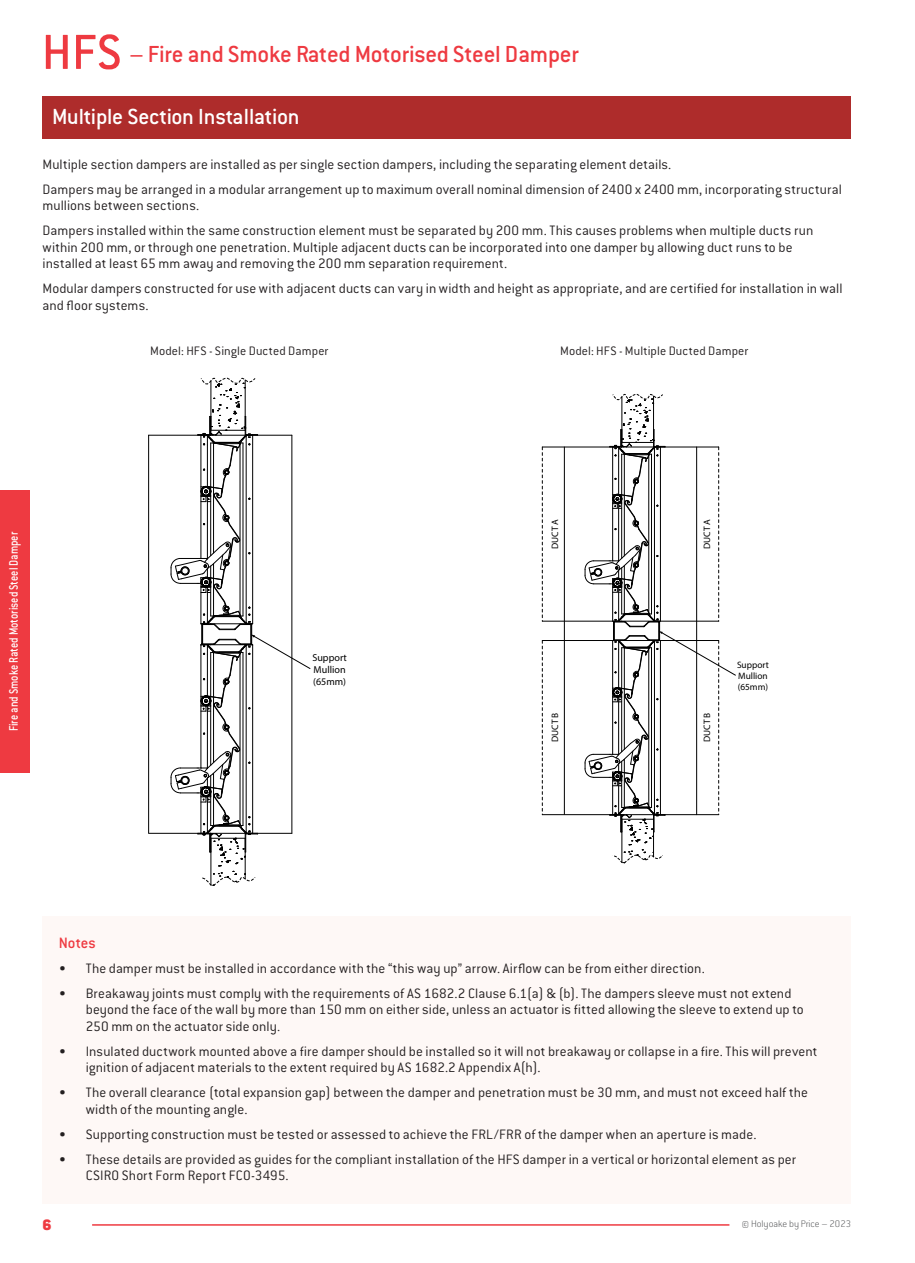
<style>
.page{position:relative;width:915px;height:1263px;background:#fff}
.page>*{position:absolute;margin:0;border:0;box-sizing:border-box;transform-origin:0 0}
.t1{font:25.5px "Conduit ITC Medium";letter-spacing:-.01em;color:#ee3a41}
.t2{font:24px "Conduit ITC Medium";letter-spacing:-.015em;color:#fff}
.Body_Bold{font:16.5px "Conduit ITC Medium";letter-spacing:.005em;color:#ee3a41}
.t3{font:16.5px "Conduit ITC Black";color:#ee3a41}
.t4{font:15px/16.5px "Conduit ITC Light";letter-spacing:.005em;color:#231f20}
.Sub-sub_heads_-_R{font:13.5px "Conduit ITC Light";letter-spacing:.01em;color:#231f20}
.t5{font:13.5px "Conduit ITC Medium";color:#fff;scale:.85 1}
.t6{font:300 10.5px "Conduit ITC Extra";color:#57585a}
.t7{font:10.05px/12.1px "Myriad Pro";color:#000}
.t8{font:9.3px/11.2px "Myriad Pro";color:#000}
.s1{font-size:54px}
</style>
<div class="page">
<div style="left:0;top:490px;width:29px;height:283px;background:#ee3a41"></div>
<hr style="left:92px;top:1224px;width:637px;height:2px;background:#ee3a41">
<div style="left:43px;top:96px;width:807px;height:43px;background:#ae2c2b"></div>
<hr style="left:148px;top:435px;width:1px;height:398px;background:#000">
<hr style="left:148px;top:435px;width:144px;height:1px;background:#000">
<hr style="left:148px;top:833px;width:144px;height:1px;background:#000">
<svg style="left:170px;top:378px;width:141px;height:508px"></svg>
<hr style="left:564px;top:447px;width:1px;height:367px;background:#000">
<hr style="left:542px;top:447px;width:176px;height:1px;background:#000">
<hr style="left:542px;top:621px;width:176px;height:1px;background:#000">
<hr style="left:542px;top:640px;width:176px;height:1px;background:#000">
<hr style="left:542px;top:814px;width:176px;height:1px;background:#000">
<svg style="left:542px;top:447px;width:1px;height:174px"></svg>
<svg style="left:542px;top:641px;width:1px;height:173px"></svg>
<svg style="left:584px;top:394px;width:152px;height:469px"></svg>
<div style="left:43px;top:916px;width:807px;height:287px;background:#fef8f6"></div>
<h1 class="t1" style="left:42px;top:38px;width:538px"><span class="s1">HFS</span> – Fire and Smoke Rated Motorised Steel Damper</h1>
<p class="t2" style="left:52px;top:102px;width:248px">Multiple Section Installation</p>
<p class="t4" style="left:43px;top:156px;width:630px">Multiple section dampers are installed as per single section dampers, including the separating element details.</p>
<p class="t4" style="left:43px;top:181px;width:800px">Dampers may be arranged in a modular arrangement up to maximum overall nominal dimension of 2400 x 2400 mm, incorporating structural mullions between sections.</p>
<p class="t4" style="left:43px;top:222px;width:772px">Dampers installed within the same construction element must be separated by 200 mm. This causes problems when multiple ducts run within 200 mm, or through one penetration. Multiple adjacent ducts can be incorporated into one damper by allowing duct runs to be installed at least 65 mm away and removing the 200 mm separation requirement.</p>
<p class="t4" style="left:43px;top:280px;width:801px">Modular dampers constructed for use with adjacent ducts can vary in width and height as appropriate, and are certified for installation in wall and floor systems.</p>
<p class="Sub-sub_heads_-_R" style="left:150px;top:343px;width:180px">Model: HFS - Single Ducted Damper</p>
<p class="Sub-sub_heads_-_R" style="left:560px;top:343px;width:190px">Model: HFS - Multiple Ducted Damper</p>
<p class="t5" style="left:5px;top:731px;width:236px;rotate:-90deg">Fire and Smoke Rated Motorised Steel Damper</p>
<p class="t8" style="left:549px;top:549px;width:32px;rotate:-90deg">DUCT A</p>
<p class="t8" style="left:701px;top:549px;width:32px;rotate:-90deg">DUCT A</p>
<p class="t7" style="left:312px;top:651px;width:36px">Support<br>Mullion (65mm)</p>
<p class="t8" style="left:736px;top:659px;width:33px">Support<br>Mullion (65mm)</p>
<p class="t8" style="left:549px;top:742px;width:31px;rotate:-90deg">DUCT B</p>
<p class="t8" style="left:701px;top:742px;width:31px;rotate:-90deg">DUCT B</p>
<p class="Body_Bold" style="left:59px;top:932px;width:39px">Notes</p>
<p class="t4" style="left:59px;top:959px;width:647px">• The damper must be installed in accordance with the “this way up” arrow. Airflow can be from either direction.</p>
<p class="t4" style="left:86px;top:984px;width:719px;text-indent:-27px">• Breakaway joints must comply with the requirements of AS 1682.2 Clause 6.1(a) &amp; (b). The dampers sleeve must not extend beyond the face of the wall by more than 150 mm on either side, unless an actuator is fitted allowing the sleeve to extend up to<br>250 mm on the actuator side only.</p>
<p class="t4" style="left:86px;top:1042px;width:733px;text-indent:-27px">• Insulated ductwork mounted above a fire damper should be installed so it will not breakaway or collapse in a fire. This will prevent ignition of adjacent materials to the extent required by AS 1682.2 Appendix A(h).</p>
<p class="t4" style="left:86px;top:1084px;width:723px;text-indent:-27px">• The overall clearance (total expansion gap) between the damper and penetration must be 30 mm, and must not exceed half the width of the mounting angle.</p>
<p class="t4" style="left:59px;top:1125px;width:699px">• Supporting construction must be tested or assessed to achieve the FRL/FRR of the damper when an aperture is made.</p>
<p class="t4" style="left:86px;top:1150px;width:711px;text-indent:-27px">• These details are provided as guides for the compliant installation of the HFS damper in a vertical or horizontal element as per<br>CSIRO Short Form Report FCO-3495.</p>
<p class="t3" style="left:43px;top:1214px;width:11px">6</p>
<p class="t6" style="left:741px;top:1218px;width:111px">© Holyoake by Price – 2023</p>
</div>
